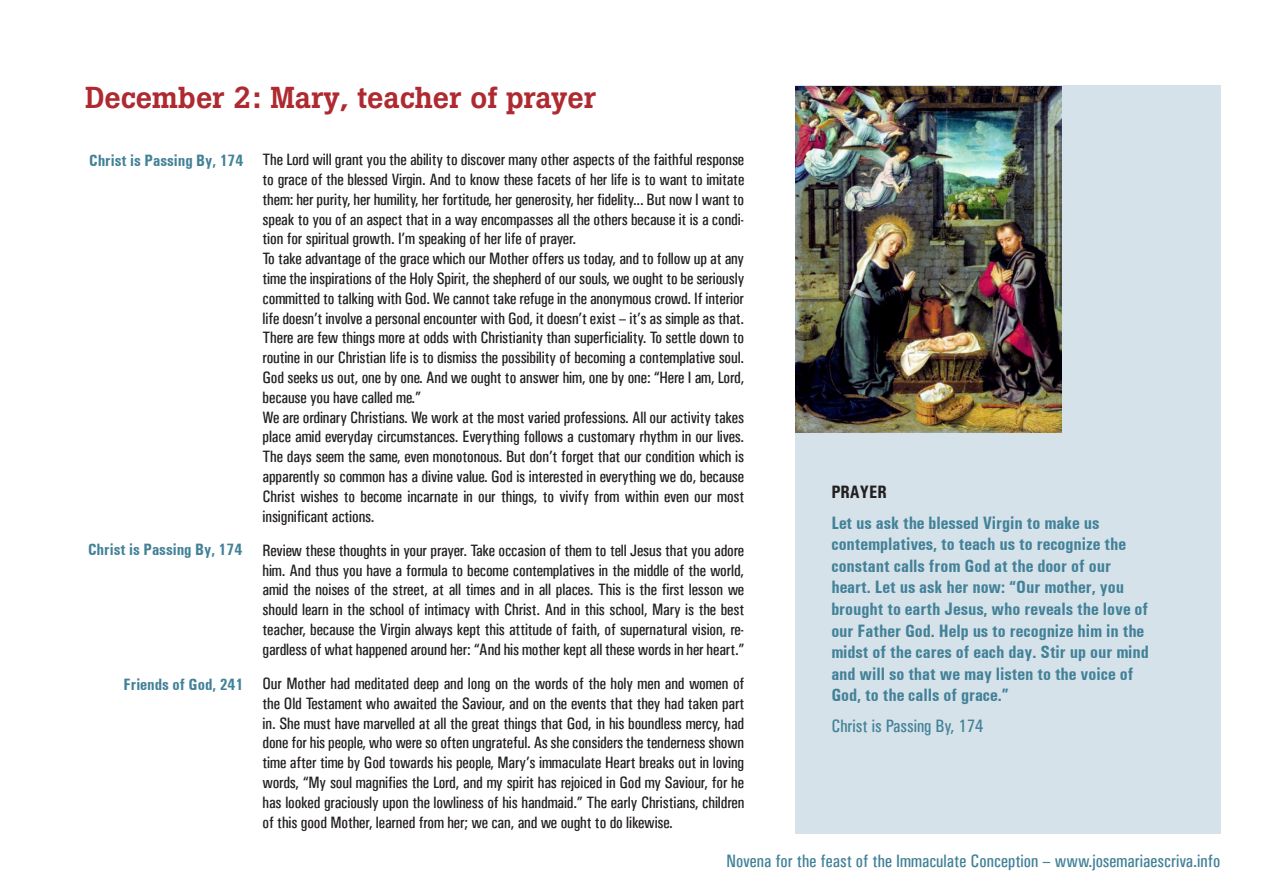
<style>
.page{position:relative;width:1263px;height:893px;background:#fff}
.page>*{position:absolute;margin:0;border:0;box-sizing:border-box;transform-origin:0 0}
.t1{font:500 30px "Boton";color:#ae2a30}
.t2{font:700 condensed 18px/21.6px "Univers";color:#428198}
.t3{font:18px "Univers Condensed";color:#428198}
.t4{font:700 condensed 18px "Univers";color:#231f20}
.t5{font:16.5px/19.8px "Univers Condensed";letter-spacing:-.01em;color:#231f20;text-align:justify}
.t6{font:700 condensed 16.5px "Univers";color:#428198}
</style>
<div class="page">
<div style="left:795px;top:85px;width:425px;height:748px;background:#d5e2e9"></div>
<img style="left:795px;top:86px;width:267px;height:346px">
<h1 class="t1" style="left:85px;top:79px;width:513px">December 2: Mary, teacher of prayer</h1>
<p class="t6" style="left:89px;top:150px;width:156px">Christ is Passing By, 174</p>
<p class="t6" style="left:88px;top:540px;width:156px">Christ is Passing By, 174</p>
<p class="t6" style="left:124px;top:675px;width:121px">Friends of God, 241</p>
<p class="t5" style="left:263px;top:150px;width:483px;text-align:left">The Lord will grant you the ability to discover many other aspects of the faithful response to grace of the blessed Virgin. And to know these facets of her life is to want to imitate them: her purity, her humility, her fortitude, her generosity, her fidelity... But now I want to speak to you of an aspect that in a way encompasses all the others because it is a condi&shy;tion for spiritual growth. I’m speaking of her life of prayer.<br>To take advantage of the grace which our Mother offers us today, and to follow up at any time the inspirations of the Holy Spirit, the shepherd of our souls, we ought to be seriously committed to talking with God. We cannot take refuge in the anonymous crowd. If interior life doesn’t involve a personal encounter with God, it doesn’t exist – it’s as simple as that.<br>There are few things more at odds with Christianity than superficiality. To settle down to routine in our Christian life is to dismiss the possibility of becoming a contemplative soul.<br>God seeks us out, one by one. And we ought to answer him, one by one: “Here I am, Lord, because you have called me.”<br>We are ordinary Christians. We work at the most varied professions. All our activity takes place amid everyday circumstances. Everything follows a customary rhythm in our lives.<br>The days seem the same, even monotonous. But don’t forget that our condition which is apparently so common has a divine value. God is interested in everything we do, because Christ wishes to become incarnate in our things, to vivify from within even our most insignificant actions.</p>
<p class="t5" style="left:263px;top:540px;width:483px">Review these thoughts in your prayer. Take occasion of them to tell Jesus that you adore him. And thus you have a formula to become contemplatives in the middle of the world, amid the noises of the street, at all times and in all places. This is the first lesson we should learn in the school of intimacy with Christ. And in this school, Mary is the best teacher, because the Virgin always kept this attitude of faith, of supernatural vision, re&shy;gardless of what happened around her: “And his mother kept all these words in her heart.”</p>
<p class="t5" style="left:263px;top:673px;width:483px">Our Mother had meditated deep and long on the words of the holy men and women of the Old Testament who awaited the Saviour, and on the events that they had taken part in. She must have marvelled at all the great things that God, in his boundless mercy, had done for his people, who were so often ungrateful. As she considers the tenderness shown time after time by God towards his people, Mary’s immaculate Heart breaks out in loving words, “My soul magnifies the Lord, and my spirit has rejoiced in God my Saviour, for he has looked graciously upon the lowliness of his handmaid.” The early Christians, children of this good Mother, learned from her; we can, and we ought to do likewise.</p>
<p class="t4" style="left:831px;top:481px;width:57px">PRAYER</p>
<p class="t2" style="left:831px;top:512px;width:319px">Let us ask the blessed Virgin to make us contemplatives, to teach us to recognize the constant calls from God at the door of our heart. Let us ask her now: “Our mother, you brought to earth Jesus, who reveals the love of our Father God. Help us to recognize him in the midst of the cares of each day. Stir up our mind and will so that we may listen to the voice of God, to the calls of grace.”</p>
<p class="t3" style="left:831px;top:715px;width:153px">Christ is Passing By, 174</p>
<p class="t3" style="left:726px;top:850px;width:495px">Novena for the feast of the Immaculate Conception – www.josemariaescriva.info</p>
</div>
